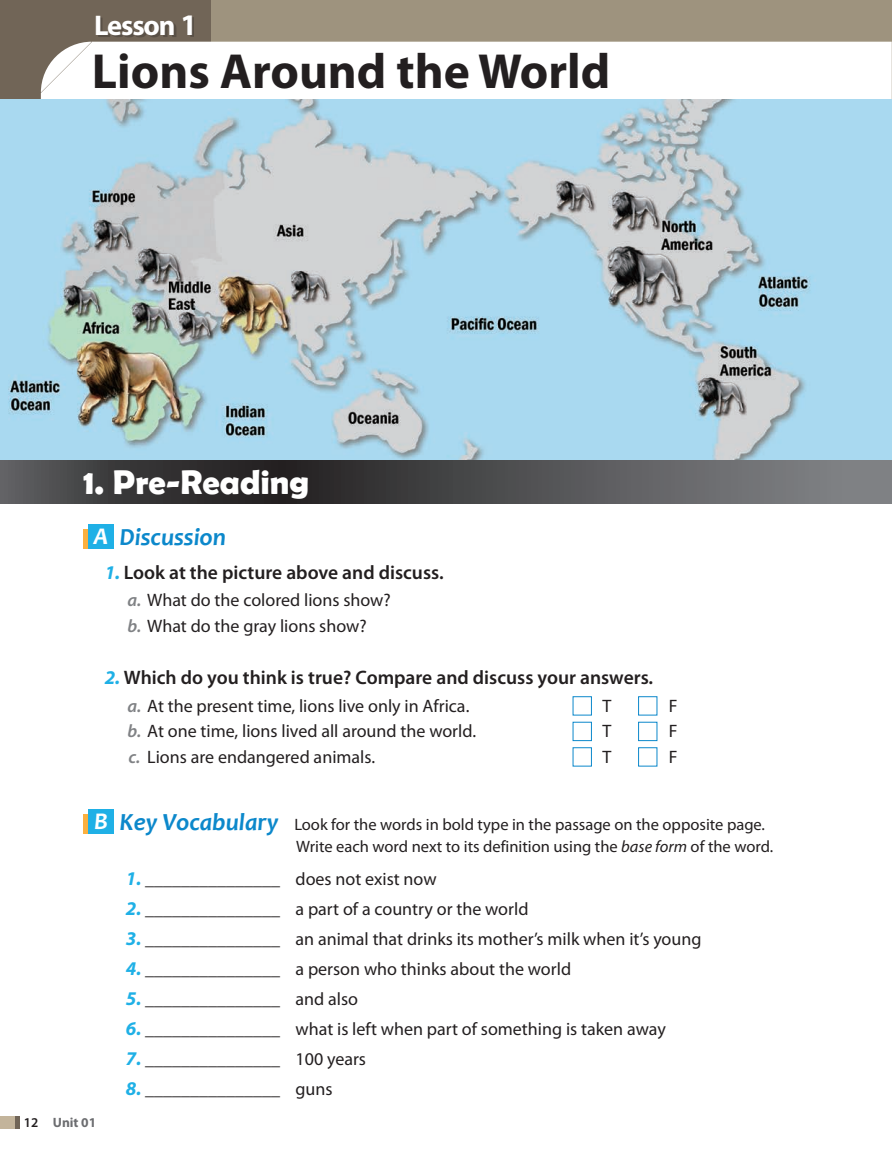
<style>
.page{position:relative;width:892px;height:1163px;background:#fff}
.page>*{position:absolute;margin:0;border:0;box-sizing:border-box;transform-origin:0 0}
.t1{font:700 49.5px "Myriad Pro";color:#231f20}
.t2{font:700 34.5px "Berlin Sans FB Demi";color:#fff}
.t3{font:700 28.5px "Myriad Pro";letter-spacing:-.04em;color:#fff}
.t4{font:italic 700 24.75px "Candara";color:#0c88cb}
.t5{font:italic 700 24px "Candara";color:#fff}
.RTown1-질문{font:600 19.5px "Myriad Pro";color:#231f20}
.RTown1-질문답들-쓰기{font:18px "Myriad Pro";color:#231f20}
.RTown1-질문답들{font:18px/25.5px "Myriad Pro";color:#231f20}
.t6{font:16.5px "Myriad Pro";color:#231f20}
.기본문장{font:700 13.5px "Myriad Pro";color:#6c6d70}
.기본문장-2{font:600 13.5px "Myriad Pro";color:#231f20}
.s1{font-size:30px}
.s2{font-weight:700;font-style:italic;color:#1fb0e6}
.s3{font-weight:600;font-style:italic;color:#808285}
.s4{font-family:"Candara";font-weight:700;font-style:italic;font-size:24.75px;color:#0c88cb}
.s5{font-style:italic}
.s6{font-weight:700;font-style:italic;font-size:19.5px;color:#1fb0e6}
</style>
<div class="page">
<div style="left:0;top:0;width:891px;height:401px;background:#9e937e"></div>
<div style="left:0;top:0;width:211px;height:401px;background:#716557"></div>
<div style="left:98px;top:18px;width:96px;height:20px;background:#231f20;opacity:.3"></div>
<div style="left:83px;top:529px;width:28px;height:19px;background:#fbb03f"></div>
<div style="left:88px;top:524px;width:26px;height:24px;background:#1fb0e6"></div>
<div style="left:83px;top:814px;width:28px;height:19px;background:#fbb03f"></div>
<div style="left:88px;top:809px;width:26px;height:24px;background:#1fb0e6"></div>
<div style="left:638px;top:696px;width:19px;height:19px;background:#fff;border:1px solid #0c88cb"></div>
<div style="left:638px;top:722px;width:19px;height:19px;background:#fff;border:1px solid #0c88cb"></div>
<div style="left:638px;top:747px;width:19px;height:19px;background:#fff;border:1px solid #0c88cb"></div>
<div style="left:41px;top:42px;width:850px;height:57px;background:#fff"></div>
<img style="left:0;top:99px;width:891px;height:361px">
<svg style="left:0;top:460px;width:891px;height:43px;background:#4e4e50"></svg>
<hr style="left:891px;top:0;width:1px;height:1162px;background:#dcd4c6">
<div style="left:0;top:1115px;width:20px;height:13px;background:#c3b49b"></div>
<div style="left:15px;top:1115px;width:5px;height:13px;background:#716557"></div>
<p class="t3" style="left:94px;top:7px;width:105px">Lesson <span class="s1">1</span></p>
<p class="t1" style="left:92px;top:39px;width:520px">Lions Around the World</p>
<p class="t2" style="left:83px;top:462px;width:227px">1. Pre-Reading</p>
<p class="t5" style="left:94px;top:521px;width:16px">A</p>
<p class="t4" style="left:120px;top:521px;width:108px">Discussion</p>
<p class="RTown1-질문" style="left:105px;top:560px;width:340px"><span class="s2">1.</span> Look at the picture above and discuss.</p>
<p class="RTown1-질문답들" style="left:127px;top:587px;width:265px"><span class="s3">a.</span> What do the colored lions show? <span class="s3">b.</span> What do the gray lions show?</p>
<p class="RTown1-질문" style="left:105px;top:665px;width:550px"><span class="s2">2.</span> Which do you think is true? Compare and discuss your answers.</p>
<p class="RTown1-질문답들" style="left:127px;top:693px;width:343px"><span class="s3">a.</span> At the present time, lions live only in Africa.</p>
<p class="RTown1-질문답들" style="left:602px;top:693px;width:10px">T</p>
<p class="RTown1-질문답들" style="left:668px;top:693px;width:10px">F</p>
<p class="RTown1-질문답들" style="left:127px;top:718px;width:350px"><span class="s3">b.</span> At one time, lions lived all around the world.</p>
<p class="RTown1-질문답들" style="left:602px;top:718px;width:10px">T</p>
<p class="RTown1-질문답들" style="left:668px;top:718px;width:10px">F</p>
<p class="RTown1-질문답들" style="left:128px;top:744px;width:248px"><span class="s3">c.</span> Lions are endangered animals.</p>
<p class="RTown1-질문답들" style="left:602px;top:744px;width:10px">T</p>
<p class="RTown1-질문답들" style="left:668px;top:744px;width:10px">F</p>
<p class="t5" style="left:94px;top:806px;width:15px">B</p>
<p class="기본문장-2" style="left:24px;top:1113px;width:16px">12</p>
<p class="기본문장" style="left:53px;top:1113px;width:45px">Unit 01</p>
<p class="t6" style="left:120px;top:814px;width:647px"><span class="s4">Key Vocabulary</span> Look for the words in bold type in the passage on the opposite page.</p>
<p class="t6" style="left:296px;top:836px;width:478px">Write each word next to its definition using the <span class="s5">base form</span> of the word.</p>
<p class="RTown1-질문답들-쓰기" style="left:126px;top:867px;width:312px"><span class="s6">1.</span> _______________ does not exist now</p>
<p class="RTown1-질문답들-쓰기" style="left:126px;top:897px;width:404px"><span class="s6">2.</span> _______________ a part of a country or the world</p>
<p class="RTown1-질문답들-쓰기" style="left:126px;top:927px;width:577px"><span class="s6">3.</span> _______________ an animal that drinks its mother’s milk when it’s young</p>
<p class="RTown1-질문답들-쓰기" style="left:126px;top:957px;width:446px"><span class="s6">4.</span> _______________ a person who thinks about the world</p>
<p class="RTown1-질문답들-쓰기" style="left:126px;top:987px;width:234px"><span class="s6">5.</span> _______________ and also</p>
<p class="RTown1-질문답들-쓰기" style="left:126px;top:1017px;width:541px"><span class="s6">6.</span> _______________ what is left when part of something is taken away</p>
<p class="RTown1-질문답들-쓰기" style="left:126px;top:1047px;width:241px"><span class="s6">7.</span> _______________ 100 years</p>
<p class="RTown1-질문답들-쓰기" style="left:126px;top:1077px;width:208px"><span class="s6">8.</span> _______________ guns</p>
</div>
